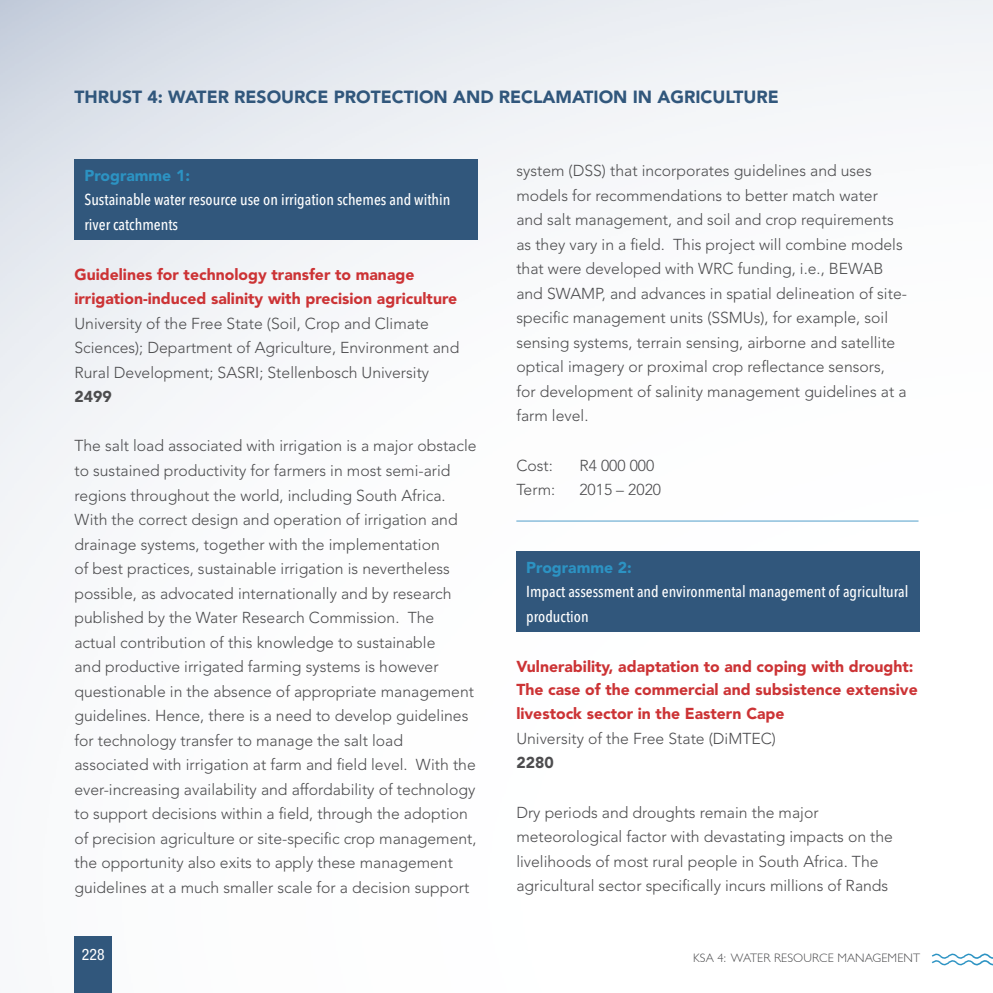
<style>
.page{position:relative;width:993px;height:993px;background:#fff}
.page>*{position:absolute;margin:0;border:0;box-sizing:border-box;transform-origin:0 0}
.t1{font:900 17.5px "Avenir LT Std";color:#31577c}
.t2{font:300 15.75px/24.5px "Avenir LT Std";color:#4d4d4f}
.t3{font:900 15.75px/24.5px "Avenir LT Std";color:#cc3335}
.t4{font:500 condensed 15.75px/24.5px "Avenir Next LT Pro";color:#fff}
.t5{font:900 15.75px "Avenir LT Std";color:#2c93c3}
.t6{font:900 15.75px "Avenir LT Std";color:#4d4d4f}
.t7{font:condensed 15.75px "Helvetica Neue LT Std";color:#fff}
.t8{font:300 12.25px "Gill Sans";letter-spacing:.01em;color:#4d4d4f}
</style>
<div class="page">
<img style="left:0;top:0;width:992px;height:632px">
<div style="left:74px;top:935px;width:38px;height:57px;background:#31577c"></div>
<svg style="left:931px;top:953px;width:61px;height:13px"></svg>
<div style="left:74px;top:159px;width:404px;height:80px;background:#31577c"></div>
<hr style="left:516px;top:520px;width:402px;height:1px;background:#529fca">
<div style="left:516px;top:551px;width:403px;height:80px;background:#31577c"></div>
<p class="t1" style="left:74px;top:86px;width:705px">THRUST 4: WATER RESOURCE PROTECTION AND RECLAMATION IN AGRICULTURE</p>
<p class="t5" style="left:84px;top:165px;width:107px">Programme 1:</p>
<p class="t4" style="left:84px;top:187px;width:367px">Sustainable water resource use on irrigation schemes and within river catchments</p>
<p class="t3" style="left:74px;top:262px;width:384px">Guidelines for technology transfer to manage irrigation-induced salinity with precision agriculture</p>
<p class="t2" style="left:74px;top:311px;width:386px">University of the Free State (Soil, Crop and Climate<br>Sciences); Department of Agriculture, Environment and<br>Rural Development; SASRI; Stellenbosch University</p>
<p class="t6" style="left:74px;top:387px;width:39px">2499</p>
<p class="t2" style="left:74px;top:433px;width:403px">The salt load associated with irrigation is a major obstacle to sustained productivity for farmers in most semi-arid regions throughout the world, including South Africa.<br>With the correct design and operation of irrigation and drainage systems, together with the implementation<br>of best practices, sustainable irrigation is nevertheless possible, as advocated internationally and by research published by the Water Research Commission. The actual contribution of this knowledge to sustainable<br>and productive irrigated farming systems is however questionable in the absence of appropriate management guidelines. Hence, there is a need to develop guidelines for technology transfer to manage the salt load associated with irrigation at farm and field level. With the ever-increasing availability and affordability of technology to support decisions within a field, through the adoption of precision agriculture or site-specific crop management, the opportunity also exits to apply these management guidelines at a much smaller scale for a decision support</p>
<p class="t2" style="left:516px;top:158px;width:392px">system (DSS) that incorporates guidelines and uses models for recommendations to better match water and salt management, and soil and crop requirements as they vary in a field. This project will combine models that were developed with WRC funding, i.e., BEWAB and SWAMP, and advances in spatial delineation of site&shy;specific management units (SSMUs), for example, soil sensing systems, terrain sensing, airborne and satellite optical imagery or proximal crop reflectance sensors, for development of salinity management guidelines at a farm level.</p>
<p class="t2" style="left:516px;top:452px;width:38px">Cost:</p>
<p class="t2" style="left:579px;top:452px;width:76px">R4 000 000</p>
<p class="t2" style="left:516px;top:477px;width:40px">Term:</p>
<p class="t2" style="left:579px;top:477px;width:83px">2015 – 2020</p>
<p class="t5" style="left:526px;top:557px;width:107px">Programme 2:</p>
<p class="t4" style="left:526px;top:579px;width:383px">Impact assessment and environmental management of agricultural production</p>
<p class="t3" style="left:516px;top:655px;width:403px;line-height:22.8px">Vulnerability, adaptation to and coping with drought:<br>The case of the commercial and subsistence extensive</p>
<p class="t3" style="left:516px;top:701px;width:269px">livestock sector in the Eastern Cape</p>
<p class="t2" style="left:516px;top:726px;width:261px">University of the Free State (DiMTEC)</p>
<p class="t6" style="left:516px;top:753px;width:39px">2280</p>
<p class="t2" style="left:516px;top:799px;width:378px">Dry periods and droughts remain the major meteorological factor with devastating impacts on the livelihoods of most rural people in South Africa. The agricultural sector specifically incurs millions of Rands</p>
<p class="t7" style="left:82px;top:944px;width:24px">228</p>
<p class="t8" style="left:693px;top:950px;width:228px">KSA 4: WATER RESOURCE MANAGEMENT</p>
</div>
